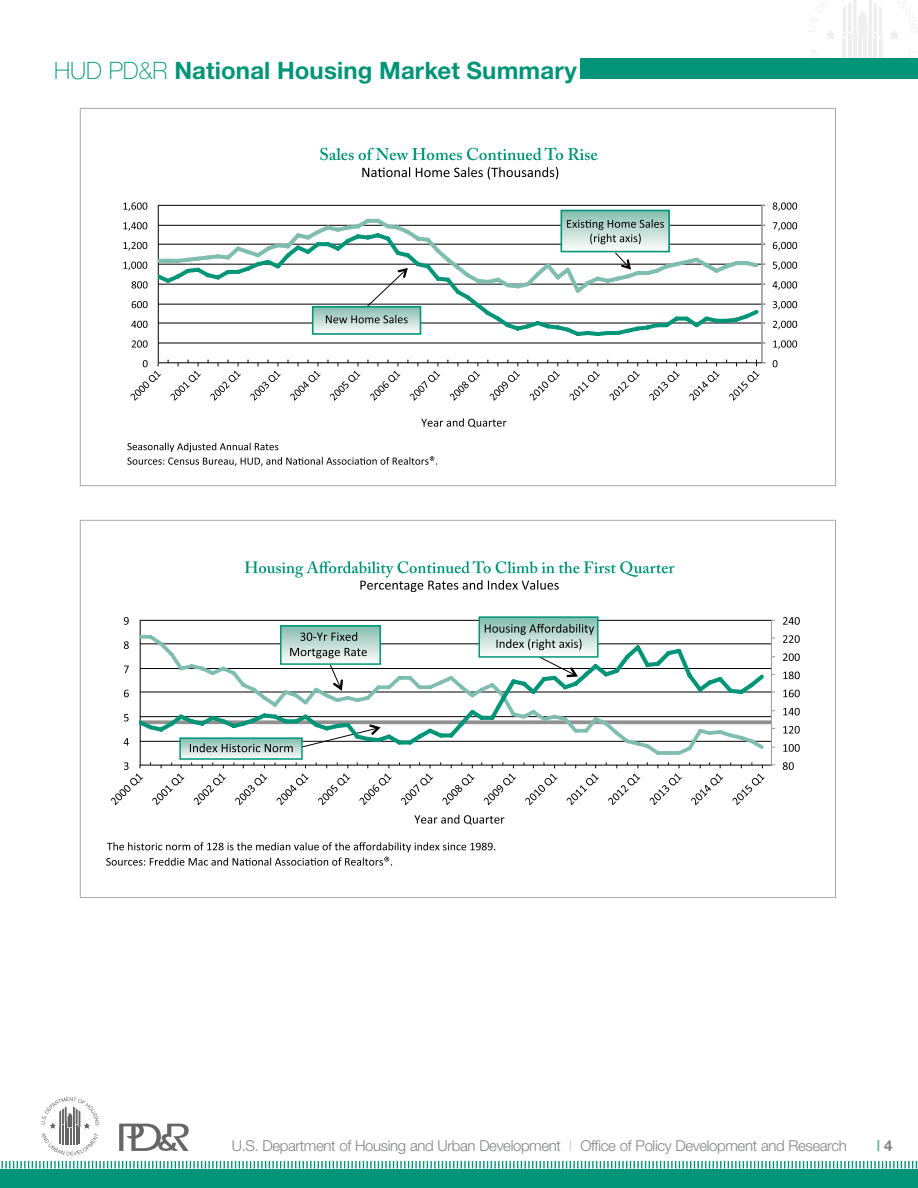
<style>
.page{position:relative;width:918px;height:1188px;background:#fff}
.page>*{position:absolute;margin:0;border:0;box-sizing:border-box;transform-origin:0 0}
.t1{font:700 24px "Helvetica Neue";letter-spacing:.005em;color:#009578}
.t2{font:300 15px "Helvetica Neue";letter-spacing:-.025em;color:#808285}
.t3{font:700 15px "Helvetica Neue";color:#5bb2a0}
.s1{font-weight:100}
.s2{color:#bcbec0}
.s3{color:#808285}
</style>
<div class="page">
<hr style="left:853px;top:29px;width:4px;height:41px;background:#eee">
<hr style="left:858px;top:39px;width:4px;height:31px;background:#eee">
<hr style="left:848px;top:33px;width:4px;height:37px;background:#eee">
<hr style="left:843px;top:38px;width:3px;height:30px;background:#000">
<hr style="left:868px;top:29px;width:4px;height:41px;background:#eee">
<hr style="left:874px;top:33px;width:3px;height:37px;background:#000">
<hr style="left:879px;top:38px;width:3px;height:30px;background:#000">
<hr style="left:863px;top:39px;width:4px;height:31px;background:#eee">
<svg style="left:809px;top:0;width:27px;height:40px"></svg>
<svg style="left:889px;top:0;width:29px;height:40px"></svg>
<svg style="left:811px;top:50px;width:7px;height:8px"></svg>
<svg style="left:908px;top:48px;width:7px;height:10px"></svg>
<svg style="left:843px;top:0;width:39px;height:38px"></svg>
<div style="left:580px;top:58px;width:338px;height:21px;background:#009578"></div>
<svg style="left:1px;top:1097px;width:917px;height:72px"></svg>
<div style="left:0;top:1169px;width:918px;height:19px;background:#009578"></div>
<hr style="left:158px;top:343px;width:604px;height:1px;background:#010101">
<hr style="left:158px;top:205px;width:604px;height:1px;background:#010101">
<hr style="left:761px;top:205px;width:2px;height:158px;background:#979797">
<hr style="left:158px;top:205px;width:1px;height:158px;background:#010101">
<hr style="left:158px;top:362px;width:604px;height:1px;background:#010101">
<svg style="left:158px;top:230px;width:604px;height:109px"></svg>
<svg style="left:158px;top:215px;width:603px;height:81px"></svg>
<svg style="left:773px;top:360px;width:4px;height:7px"></svg>
<svg style="left:773px;top:340px;width:24px;height:9px"></svg>
<svg style="left:773px;top:321px;width:24px;height:8px"></svg>
<svg style="left:773px;top:301px;width:24px;height:9px"></svg>
<svg style="left:773px;top:281px;width:24px;height:9px"></svg>
<svg style="left:773px;top:262px;width:24px;height:8px"></svg>
<svg style="left:773px;top:242px;width:24px;height:9px"></svg>
<svg style="left:773px;top:222px;width:24px;height:9px"></svg>
<svg style="left:773px;top:202px;width:24px;height:9px"></svg>
<svg style="left:132px;top:340px;width:16px;height:8px"></svg>
<svg style="left:131px;top:321px;width:17px;height:7px"></svg>
<svg style="left:132px;top:301px;width:16px;height:7px"></svg>
<svg style="left:132px;top:281px;width:16px;height:8px"></svg>
<svg style="left:123px;top:262px;width:24px;height:8px"></svg>
<svg style="left:123px;top:242px;width:24px;height:9px"></svg>
<svg style="left:123px;top:222px;width:24px;height:9px"></svg>
<svg style="left:123px;top:202px;width:24px;height:9px"></svg>
<svg style="left:130px;top:360px;width:31px;height:41px"></svg>
<svg style="left:168px;top:360px;width:33px;height:41px"></svg>
<svg style="left:208px;top:360px;width:33px;height:41px"></svg>
<svg style="left:248px;top:360px;width:33px;height:41px"></svg>
<svg style="left:288px;top:360px;width:33px;height:41px"></svg>
<svg style="left:328px;top:360px;width:32px;height:41px"></svg>
<svg style="left:368px;top:360px;width:32px;height:41px"></svg>
<svg style="left:408px;top:360px;width:32px;height:41px"></svg>
<svg style="left:447px;top:360px;width:33px;height:41px"></svg>
<svg style="left:487px;top:360px;width:33px;height:41px"></svg>
<svg style="left:527px;top:360px;width:33px;height:41px"></svg>
<svg style="left:567px;top:360px;width:33px;height:41px"></svg>
<svg style="left:607px;top:360px;width:33px;height:41px"></svg>
<svg style="left:647px;top:360px;width:33px;height:41px"></svg>
<svg style="left:686px;top:360px;width:34px;height:41px"></svg>
<svg style="left:726px;top:360px;width:39px;height:41px"></svg>
<svg style="left:320px;top:147px;width:278px;height:13px"></svg>
<svg style="left:362px;top:167px;width:196px;height:12px"></svg>
<svg style="left:127px;top:443px;width:310px;height:23px"></svg>
<svg style="left:421px;top:418px;width:85px;height:10px"></svg>
<svg style="left:366px;top:268px;width:42px;height:38px"></svg>
<svg style="left:614px;top:252px;width:17px;height:18px"></svg>
<svg style="left:564px;top:213px;width:103px;height:36px"></svg>
<div style="left:561px;top:210px;width:109px;height:42px;border:2px solid #009578"></div>
<svg style="left:315px;top:309px;width:103px;height:23px;background:#c3dcd6"></svg>
<div style="left:312px;top:306px;width:109px;height:29px;border:2px solid #009578"></div>
<svg style="left:326px;top:315px;width:82px;height:8px"></svg>
<svg style="left:567px;top:219px;width:97px;height:25px;background:#a9beb8"></svg>
<hr style="left:140px;top:741px;width:632px;height:1px;background:#010101">
<hr style="left:140px;top:716px;width:632px;height:1px;background:#010101">
<hr style="left:140px;top:692px;width:632px;height:1px;background:#010101">
<hr style="left:140px;top:668px;width:632px;height:1px;background:#010101">
<hr style="left:140px;top:643px;width:632px;height:1px;background:#010101">
<hr style="left:140px;top:620px;width:632px;height:1px;background:#010101">
<hr style="left:771px;top:620px;width:1px;height:145px;background:#979797">
<hr style="left:140px;top:620px;width:1px;height:145px;background:#010101">
<hr style="left:140px;top:765px;width:631px;height:1px;background:#010101">
<svg style="left:783px;top:762px;width:11px;height:8px"></svg>
<svg style="left:783px;top:744px;width:17px;height:8px"></svg>
<svg style="left:783px;top:726px;width:17px;height:8px"></svg>
<svg style="left:783px;top:708px;width:17px;height:7px"></svg>
<svg style="left:783px;top:690px;width:17px;height:7px"></svg>
<svg style="left:783px;top:672px;width:17px;height:7px"></svg>
<svg style="left:783px;top:653px;width:17px;height:8px"></svg>
<svg style="left:783px;top:635px;width:17px;height:8px"></svg>
<svg style="left:783px;top:617px;width:17px;height:8px"></svg>
<svg style="left:124px;top:738px;width:5px;height:8px"></svg>
<svg style="left:124px;top:714px;width:5px;height:8px"></svg>
<svg style="left:124px;top:690px;width:5px;height:7px"></svg>
<svg style="left:124px;top:666px;width:5px;height:7px"></svg>
<svg style="left:124px;top:641px;width:5px;height:8px"></svg>
<svg style="left:124px;top:617px;width:5px;height:8px"></svg>
<svg style="left:111px;top:762px;width:32px;height:43px"></svg>
<svg style="left:152px;top:774px;width:32px;height:31px"></svg>
<svg style="left:194px;top:774px;width:32px;height:31px"></svg>
<svg style="left:235px;top:774px;width:32px;height:31px"></svg>
<svg style="left:277px;top:774px;width:32px;height:31px"></svg>
<svg style="left:318px;top:774px;width:32px;height:31px"></svg>
<svg style="left:359px;top:774px;width:33px;height:31px"></svg>
<svg style="left:401px;top:774px;width:32px;height:31px"></svg>
<svg style="left:442px;top:774px;width:33px;height:31px"></svg>
<svg style="left:484px;top:774px;width:32px;height:31px"></svg>
<svg style="left:525px;top:774px;width:32px;height:31px"></svg>
<svg style="left:567px;top:774px;width:32px;height:31px"></svg>
<svg style="left:608px;top:774px;width:32px;height:31px"></svg>
<svg style="left:650px;top:774px;width:32px;height:31px"></svg>
<svg style="left:691px;top:774px;width:32px;height:31px"></svg>
<svg style="left:732px;top:774px;width:33px;height:31px"></svg>
<svg style="left:245px;top:561px;width:429px;height:31px"></svg>
<svg style="left:107px;top:842px;width:388px;height:10px"></svg>
<svg style="left:106px;top:858px;width:277px;height:8px"></svg>
<svg style="left:384px;top:857px;width:8px;height:9px"></svg>
<svg style="left:414px;top:815px;width:90px;height:10px"></svg>
<svg style="left:482px;top:619px;width:114px;height:13px"></svg>
<div style="left:479px;top:616px;width:120px;height:42px;border:2px solid #009578"></div>
<div style="left:281px;top:626px;width:99px;height:38px;background:#8fc3b7"></div>
<div style="left:280px;top:625px;width:101px;height:40px;border:2px solid #009578"></div>
<svg style="left:485px;top:624px;width:109px;height:8px"></svg>
<svg style="left:139px;top:632px;width:625px;height:126px"></svg>
<svg style="left:139px;top:642px;width:629px;height:106px"></svg>
<h1 class="t1" style="left:54px;top:55px;width:525px"><span class="s1">HUD PD&amp;R</span> National Housing Market Summary</h1>
<p class="t2" style="left:232px;top:1136px;width:617px">U.S. Department of Housing and Urban Development <span class="s2">|</span> Office of Policy Development and Research</p>
<p class="t3" style="left:877px;top:1136px;width:17px">| <span class="s3">4</span></p>
</div>
